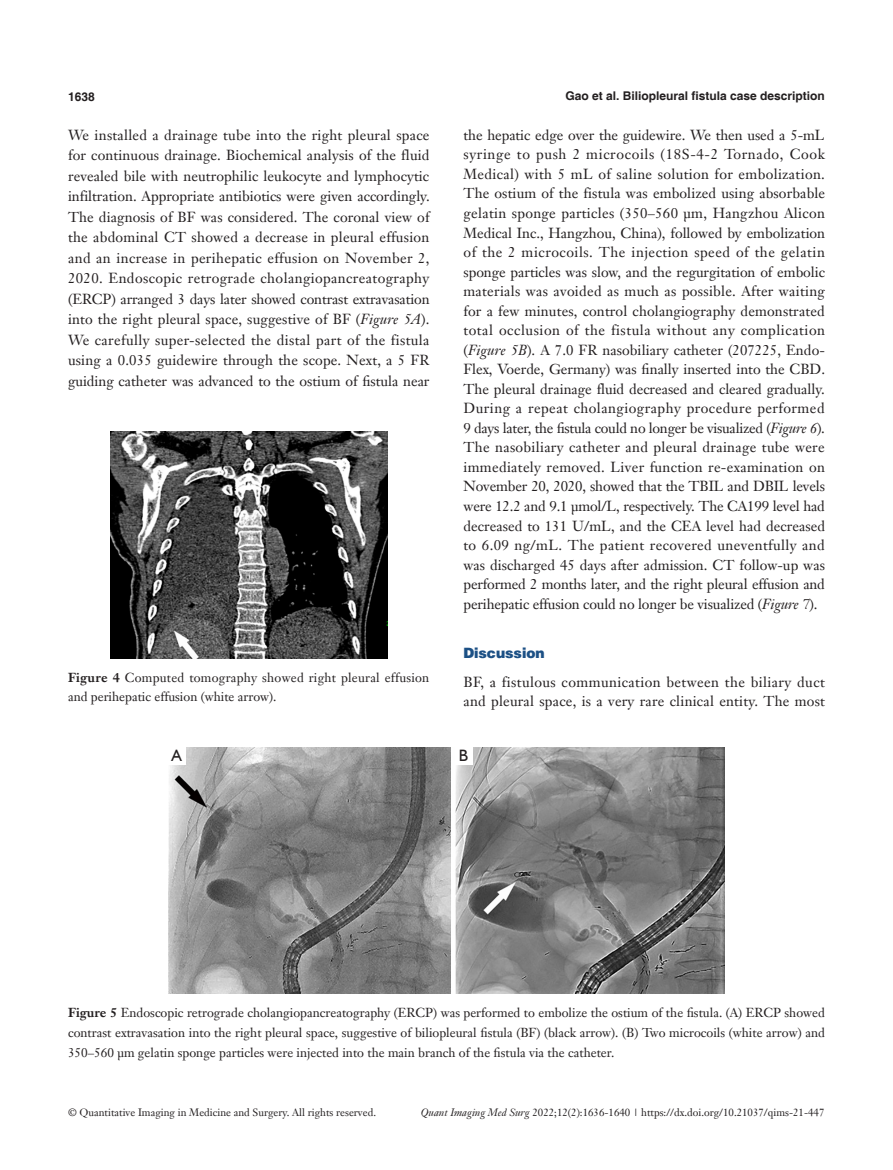
<style>
.page{position:relative;width:893px;height:1170px;background:#fff}
.page>*{position:absolute;margin:0;border:0;box-sizing:border-box;transform-origin:0 0}
.t1{font:16.5px "Humanist 521 BT";color:#231f20}
.t2{font:14.25px/19.5px "Janson Text LT";color:#231f20;text-align:justify}
.t3{font:14.25px/19.5px "Janson Text LT";letter-spacing:.03em;color:#231f20}
.一级标题-6_5{font:900 14.25px "Helvetica";color:#1c5085}
.t4{font:12.75px/19.5px "Janson Text LT";color:#231f20;text-align:justify}
.t5{font:12.75px/19.5px "Janson Text LT";letter-spacing:.02em;color:#231f20}
.t6{font:700 12px "Helvetica";color:#231f20}
.t7{font:10.5px "Janson Text LT";color:#231f20}
.s1{font-style:italic}
.s2{font-weight:700}
</style>
<div class="page">
<img style="left:168px;top:747px;width:557px;height:246px">
<div style="left:168px;top:747px;width:17px;height:17px;background:#fff"></div>
<div style="left:455px;top:747px;width:17px;height:17px;background:#fff"></div>
<img style="left:111px;top:431px;width:276px;height:227px">
<p class="t6" style="left:68px;top:89px;width:28px">1638</p>
<p class="t6" style="left:565px;top:88px;width:261px">Gao et al. Biliopleural fistula case description</p>
<p class="t2" style="left:68px;top:125px;width:363px;line-height:20.4px">We installed a drainage tube into the right pleural space for continuous drainage. Biochemical analysis of the fluid revealed bile with neutrophilic leukocyte and lymphocytic infiltration. Appropriate antibiotics were given accordingly.<br>The diagnosis of BF was considered. The coronal view of the abdominal CT showed a decrease in pleural effusion and an increase in perihepatic effusion on November 2, 2020. Endoscopic retrograde cholangiopancreatography (ERCP) arranged 3 days later showed contrast extravasation into the right pleural space, suggestive of BF (<span class="s1">Figure 5A</span>).<br>We carefully super-selected the distal part of the fistula using a 0.035 guidewire through the scope. Next, a 5 FR guiding catheter was advanced to the ostium of fistula near</p>
<p class="t2" style="left:463px;top:125px;width:363px">the hepatic edge over the guidewire. We then used a 5-mL syringe to push 2 microcoils (18S-4-2 Tornado, Cook Medical) with 5 mL of saline solution for embolization.<br>The ostium of the fistula was embolized using absorbable gelatin sponge particles (350–560 μm, Hangzhou Alicon Medical Inc., Hangzhou, China), followed by embolization of the 2 microcoils. The injection speed of the gelatin sponge particles was slow, and the regurgitation of embolic materials was avoided as much as possible. After waiting for a few minutes, control cholangiography demonstrated total occlusion of the fistula without any complication (<span class="s1">Figure 5B</span>). A 7.0 FR nasobiliary catheter (207225, Endo-Flex, Voerde, Germany) was finally inserted into the CBD.<br>The pleural drainage fluid decreased and cleared gradually.<br>During a repeat cholangiography procedure performed 9 days later, the fistula could no longer be visualized (<span class="s1">Figure 6</span>).<br>The nasobiliary catheter and pleural drainage tube were immediately removed. Liver function re‑examination on November 20, 2020, showed that the TBIL and DBIL levels were 12.2 and 9.1 μmol/L, respectively. The CA199 level had decreased to 131 U/mL, and the CEA level had decreased to 6.09 ng/mL. The patient recovered uneventfully and was discharged 45 days after admission. CT follow-up was performed 2 months later, and the right pleural effusion and perihepatic effusion could no longer be visualized (<span class="s1">Figure 7</span>).</p>
<p class="一级标题-6_5" style="left:463px;top:643px;width:83px">Discussion</p>
<p class="t3" style="left:463px;top:672px;width:363px">BF, a fistulous communication between the biliary duct and pleural space, is a very rare clinical entity. The most</p>
<p class="t5" style="left:68px;top:667px;width:363px"><span class="s2">Figure 4</span> Computed tomography showed right pleural effusion and perihepatic effusion (white arrow).</p>
<p class="t1" style="left:171px;top:745px;width:12px">A</p>
<p class="t1" style="left:459px;top:745px;width:11px">B</p>
<p class="t4" style="left:68px;top:1003px;width:758px"><span class="s2">Figure 5</span> Endoscopic retrograde cholangiopancreatography (ERCP) was performed to embolize the ostium of the fistula. (A) ERCP showed contrast extravasation into the right pleural space, suggestive of biliopleural fistula (BF) (black arrow). (B) Two microcoils (white arrow) and 350–560 μm gelatin sponge particles were injected into the main branch of the fistula via the catheter.</p>
<p class="t7" style="left:68px;top:1105px;width:310px">© Quantitative Imaging in Medicine and Surgery. All rights reserved.</p>
<p class="t7" style="left:421px;top:1105px;width:405px"><span class="s1">Quant Imaging Med Surg</span> 2022;12(2):1636-1640 | https://dx.doi.org/10.21037/qims-21-447</p>
</div>
